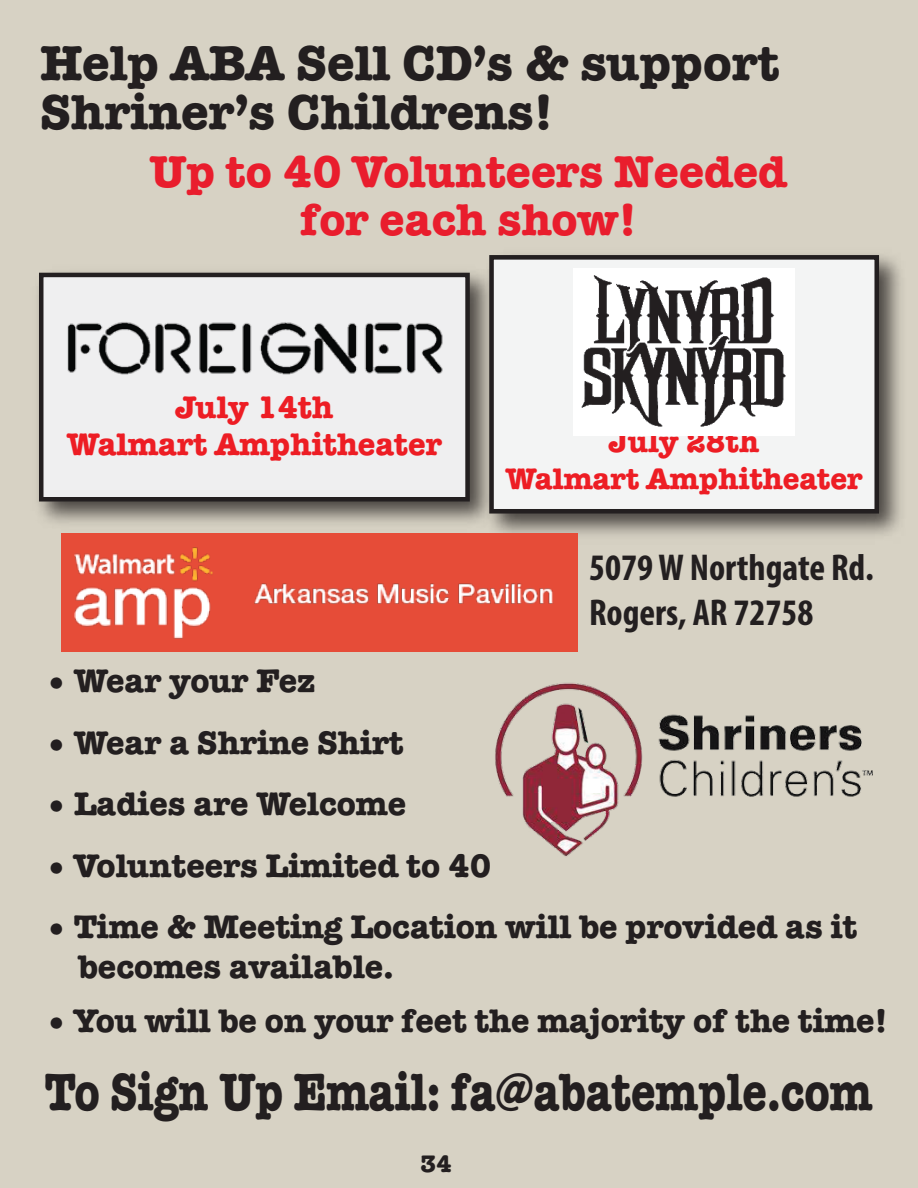
<style>
.page{position:relative;width:918px;height:1188px;background:#d7d2c4}
.page>*{position:absolute;margin:0;border:0;box-sizing:border-box;transform-origin:0 0}
.t1{font:700 52.95px "American Typewriter ITC Pro";color:#231f20;scale:.83 1}
.t2{font:700 49.5px/49.5px "American Typewriter ITC Pro";color:#231f20}
.t3{font:700 45px/48px "American Typewriter ITC Pro";color:#e91d2d;text-align:center}
.t4{font:700 condensed 37.5px/45px "Myriad Pro";color:#231f20}
.t5{font:700 33px/39.6px "American Typewriter ITC Pro";color:#231f20}
.t6{font:700 31.5px/37.8px "American Typewriter ITC Pro";color:#ed1d24;text-align:center}
.t7{font:700 30px/36px "American Typewriter ITC Pro";color:#ed1d24;text-align:center}
.t8{font:700 24px "American Typewriter ITC Pro";color:#231f20}
</style>
<div class="page">
<img style="left:38px;top:272px;width:439px;height:262px">
<div style="left:39px;top:273px;width:431px;height:229px;background:#efeff0;border:4px solid #231f20"></div>
<img style="left:477px;top:255px;width:424px;height:280px">
<div style="left:489px;top:255px;width:390px;height:259px;background:#f3f4f4;border:5px solid #231f20"></div>
<img style="left:46px;top:272px;width:416px;height:103px">
<img style="left:574px;top:268px;width:221px;height:167px">
<div style="left:61px;top:534px;width:517px;height:118px;background:#e64c38"></div>
<img style="left:75px;top:547px;width:478px;height:92px">
<img style="left:495px;top:683px;width:378px;height:174px">
<h2 class="t2" style="left:40px;top:38px;width:741px">Help ABA Sell CD’s &amp; support<br>Shriner’s Childrens!</h2>
<h3 class="t3" style="left:149px;top:148px;width:639px">Up to 40 Volunteers Needed for each show!</h3>
<p class="t6" style="left:67px;top:388px;width:377px">July 14th<br>Walmart Amphitheater</p>
<p class="t7" style="left:506px;top:424px;width:359px">July 28th<br>Walmart Amphitheater</p>
<p class="t4" style="left:589px;top:544px;width:286px">5079 W Northgate Rd.<br>Rogers, AR 72758</p>
<p class="t5" style="left:46px;top:662px;width:270px">• Wear your Fez</p>
<p class="t5" style="left:46px;top:723px;width:359px">• Wear a Shrine Shirt</p>
<p class="t5" style="left:46px;top:785px;width:361px">• Ladies are Welcome</p>
<p class="t5" style="left:46px;top:846px;width:447px">• Volunteers Limited to 40</p>
<p class="t5" style="left:78px;top:908px;width:781px;text-indent:-32px">• Time &amp; Meeting Location will be provided as it becomes available.</p>
<p class="t5" style="left:46px;top:1001px;width:842px">• You will be on your feet the majority of the time!</p>
<h1 class="t1" style="left:45px;top:1058px;width:999px">To Sign Up Email: fa@abatemple.com</h1>
<p class="t8" style="left:420px;top:1149px;width:33px">34</p>
</div>
